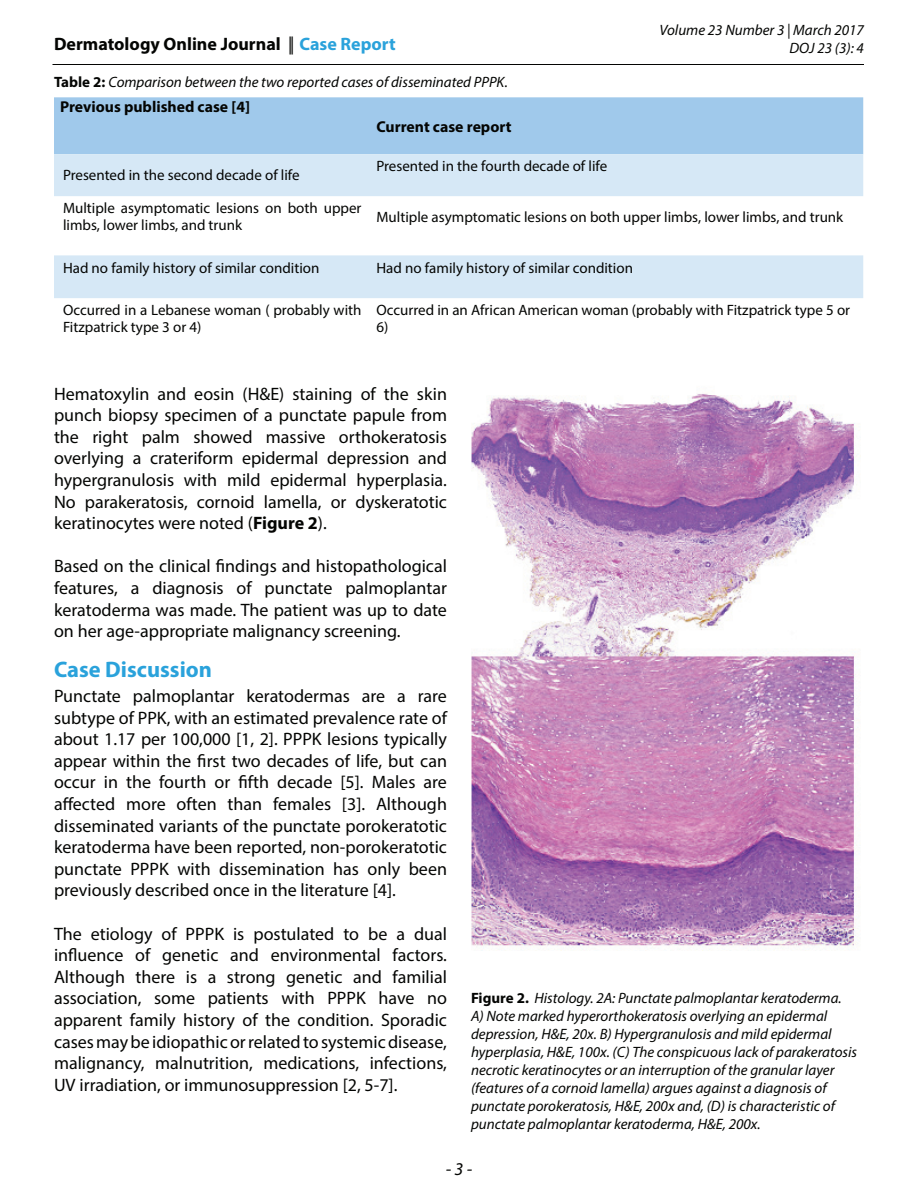
<style>
.page{position:relative;width:918px;height:1188px;background:#fff}
.page>*{position:absolute;margin:0;border:0;box-sizing:border-box;transform-origin:0 0}
.Sub_title_Color{font:700 22.5px "Myriad Pro";color:#2aa2db}
.Body_text{font:18px/21.6px "Myriad Pro";color:#040503;text-align:justify}
.t1{font:700 18px "Myriad Pro";color:#040503}
.t2{font:italic 18px "Myriad Pro";color:#040503}
.Table_strong{font:700 15.75px "Myriad Pro";color:#040503}
.Figure_caption{font:italic 15px/18px "Myriad Pro";color:#040503;text-align:right}
.Table_content{font:15px/16.5px "Myriad Pro";color:#040503}
.Table_content_left{font:15px/16.5px "Myriad Pro";color:#040503}
.Table_caption{font:italic 15px "Myriad Pro";color:#040503}
.s1{font-weight:400}
.s2{color:#2aa2db}
.s3{font-weight:700;font-style:normal}
.s4{font-weight:700}
</style>
<div class="page">
<hr style="left:52px;top:64px;width:812px;height:1px;background:#040503">
<img style="left:471px;top:393px;width:390px;height:558px">
<div style="left:54px;top:97px;width:809px;height:57px;background:#a0c9eb"></div>
<svg style="left:54px;top:154px;width:809px;height:144px;fill:#d6e8f6"></svg>
<p class="t1" style="left:54px;top:32px;width:343px">Dermatology Online Journal <span class="s1">||</span> <span class="s2">Case Report</span></p>
<p class="Table_caption" style="left:54px;top:73px;width:455px"><span class="s3">Table 2:</span> Comparison between the two reported cases of disseminated PPPK.</p>
<p class="Table_strong" style="left:60px;top:97px;width:192px">Previous published case [4]</p>
<p class="Table_strong" style="left:376px;top:116px;width:137px">Current case report</p>
<p class="Table_content_left" style="left:63px;top:167px;width:238px">Presented in the second decade of life</p>
<p class="Table_content" style="left:376px;top:157px;width:232px">Presented in the fourth decade of life</p>
<p class="Figure_caption" style="left:659px;top:20px;width:206px">Volume 23 Number 3 | March 2017<br>DOJ 23 (3): 4</p>
<p class="Table_content_left" style="left:63px;top:200px;width:300px">Multiple asymptomatic lesions on both upper limbs, lower limbs, and trunk</p>
<p class="Table_content" style="left:376px;top:208px;width:468px">Multiple asymptomatic lesions on both upper limbs, lower limbs, and trunk</p>
<p class="Table_content_left" style="left:63px;top:259px;width:258px">Had no family history of similar condition</p>
<p class="Table_content" style="left:376px;top:259px;width:258px">Had no family history of similar condition</p>
<p class="Table_content_left" style="left:63px;top:302px;width:300px">Occurred in a Lebanese woman ( probably with<br>Fitzpatrick type 3 or 4)</p>
<p class="Table_content" style="left:376px;top:302px;width:475px">Occurred in an African American woman (probably with Fitzpatrick type 5 or<br>6)</p>
<p class="Body_text" style="left:54px;top:382px;width:395px">Hematoxylin and eosin (H&amp;E) staining of the skin punch biopsy specimen of a punctate papule from the right palm showed massive orthokeratosis overlying a crateriform epidermal depression and hypergranulosis with mild epidermal hyperplasia.<br>No parakeratosis, cornoid lamella, or dyskeratotic keratinocytes were noted (<span class="s4">Figure 2</span>).</p>
<p class="Body_text" style="left:54px;top:555px;width:395px">Based on the clinical findings and histopathological features, a diagnosis of punctate palmoplantar keratoderma was made. The patient was up to date on her age-appropriate malignancy screening.</p>
<p class="Sub_title_Color" style="left:54px;top:655px;width:160px">Case Discussion</p>
<p class="Body_text" style="left:54px;top:685px;width:395px">Punctate palmoplantar keratodermas are a rare subtype of PPK, with an estimated prevalence rate of about 1.17 per 100,000 [1, 2]. PPPK lesions typically appear within the first two decades of life, but can occur in the fourth or fifth decade [5]. Males are affected more often than females [3]. Although disseminated variants of the punctate porokeratotic keratoderma have been reported, non-porokeratotic punctate PPPK with dissemination has only been previously described once in the literature [4].</p>
<p class="Body_text" style="left:54px;top:922px;width:395px">The etiology of PPPK is postulated to be a dual influence of genetic and environmental factors.<br>Although there is a strong genetic and familial association, some patients with PPPK have no apparent family history of the condition. Sporadic cases may be idiopathic or related to systemic disease, malignancy, malnutrition, medications, infections, UV irradiation, or immunosuppression [2, 5-7].</p>
<p class="Figure_caption" style="left:471px;top:988px;width:388px;text-align:left"><span class="s3">Figure 2.</span> Histology. 2A: Punctate palmoplantar keratoderma.<br>A) Note marked hyperorthokeratosis overlying an epidermal depression, H&amp;E, 20x. B) Hypergranulosis and mild epidermal hyperplasia, H&amp;E, 100x. (C) The conspicuous lack of parakeratosis necrotic keratinocytes or an interruption of the granular layer (features of a cornoid lamella) argues against a diagnosis of punctate porokeratosis, H&amp;E, 200x and, (D) is characteristic of punctate palmoplantar keratoderma, H&amp;E, 200x.</p>
<p class="t2" style="left:446px;top:1157px;width:28px">- 3 -</p>
</div>
